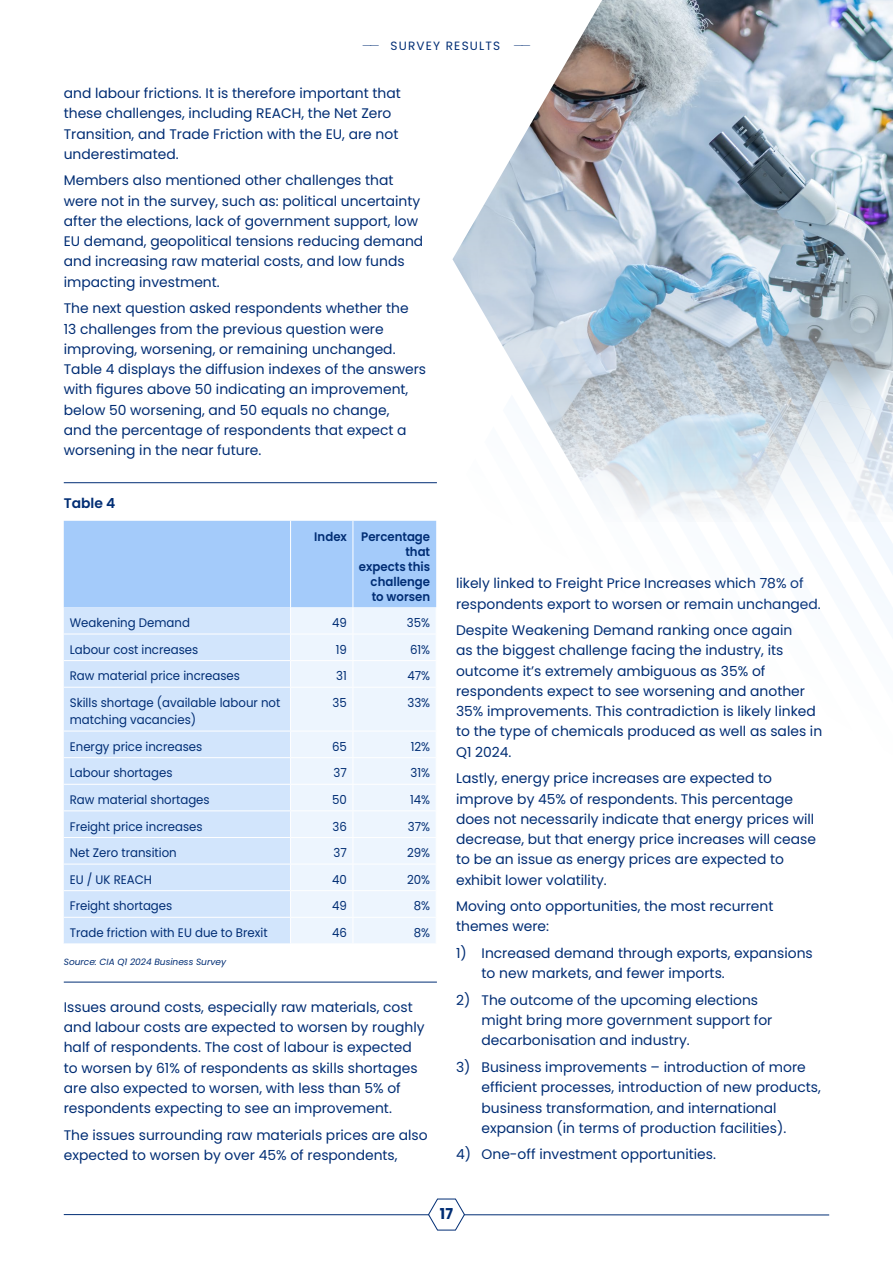
<style>
.page{position:relative;width:893px;height:1263px;background:#fff}
.page>*{position:absolute;margin:0;border:0;box-sizing:border-box;transform-origin:0 0}
.t1{font:700 15px "Poppins";color:#002d74;scale:.95 1}
.t2{font:13.8px/20.2px "Poppins";color:#002d74}
.t3{font:600 13.8px "Poppins";color:#002d74}
.t4{font:12.3px/17.2px "Poppins";color:#002d74;scale:.95 1}
.t5{font:600 12.3px/15px "Poppins";color:#002d74;text-align:right;scale:.95 1}
.t6{font:12px "Poppins";letter-spacing:.1em;color:#002d74}
.t7{font:italic 9px "Poppins";color:#002d74}
.s1{font-weight:200}
</style>
<div class="page">
<img style="left:452px;top:0;width:441px;height:378px">
<hr style="left:64px;top:482px;width:373px;height:1px;background:#002d74">
<hr style="left:64px;top:982px;width:373px;height:1px;background:#002d74">
<div style="left:64px;top:688px;width:226px;height:255px;background:#d2e5fc"></div>
<div style="left:291px;top:688px;width:145px;height:255px;background:#edf5fe"></div>
<svg style="left:64px;top:521px;width:373px;height:166px;background:#bed9fb"></svg>
<hr style="left:353px;top:688px;width:1px;height:43px;background:#fff">
<svg style="left:353px;top:732px;width:1px;height:211px"></svg>
<hr style="left:64px;top:731px;width:227px;height:1px;background:#fff">
<hr style="left:291px;top:731px;width:62px;height:1px;background:#fff">
<hr style="left:353px;top:731px;width:84px;height:1px;background:#fff">
<hr style="left:64px;top:757px;width:227px;height:1px;background:#fff">
<hr style="left:291px;top:757px;width:62px;height:1px;background:#fff">
<hr style="left:353px;top:757px;width:84px;height:1px;background:#fff">
<hr style="left:64px;top:784px;width:227px;height:1px;background:#fff">
<hr style="left:291px;top:784px;width:62px;height:1px;background:#fff">
<hr style="left:353px;top:784px;width:84px;height:1px;background:#fff">
<hr style="left:64px;top:810px;width:227px;height:1px;background:#fff">
<hr style="left:291px;top:810px;width:62px;height:1px;background:#fff">
<hr style="left:353px;top:810px;width:84px;height:1px;background:#fff">
<hr style="left:64px;top:837px;width:227px;height:1px;background:#fff">
<hr style="left:291px;top:837px;width:62px;height:1px;background:#fff">
<hr style="left:353px;top:837px;width:84px;height:1px;background:#fff">
<hr style="left:64px;top:864px;width:227px;height:1px;background:#fff">
<hr style="left:291px;top:864px;width:62px;height:1px;background:#fff">
<hr style="left:353px;top:864px;width:84px;height:1px;background:#fff">
<hr style="left:64px;top:890px;width:227px;height:1px;background:#fff">
<hr style="left:291px;top:890px;width:62px;height:1px;background:#fff">
<hr style="left:353px;top:890px;width:84px;height:1px;background:#fff">
<hr style="left:64px;top:917px;width:227px;height:1px;background:#fff">
<hr style="left:291px;top:917px;width:62px;height:1px;background:#fff">
<hr style="left:353px;top:917px;width:84px;height:1px;background:#fff">
<hr style="left:353px;top:521px;width:1px;height:86px;background:#fff">
<hr style="left:64px;top:1214px;width:765px;height:1px;background:#002d74">
<svg style="left:428px;top:1198px;width:37px;height:32px"></svg>
<svg style="left:392px;top:586px;width:19px;height:278px;background:#e7f2fd"></svg>
<svg style="left:411px;top:554px;width:18px;height:310px;background:#e0eefd"></svg>
<svg style="left:429px;top:522px;width:8px;height:342px;fill:#edf5fe"></svg>
<svg style="left:539px;top:339px;width:33px;height:127px"></svg>
<svg style="left:572px;top:339px;width:37px;height:166px"></svg>
<svg style="left:609px;top:339px;width:36px;height:179px;background:#cdd5dc"></svg>
<svg style="left:645px;top:339px;width:37px;height:179px;background:#cbd8e1"></svg>
<svg style="left:682px;top:339px;width:37px;height:183px;background:#cddbe4"></svg>
<svg style="left:719px;top:339px;width:37px;height:183px;background:#cad8e2"></svg>
<svg style="left:756px;top:339px;width:37px;height:189px"></svg>
<svg style="left:793px;top:339px;width:100px;height:241px"></svg>
<p class="t6" style="left:362px;top:39px;width:170px"><span class="s1">——</span> SURVEY RESULTS <span class="s1">——</span></p>
<p class="t2" style="left:64px;top:83px;width:339px">and labour frictions. It is therefore important that these challenges, including REACH, the Net Zero Transition, and Trade Friction with the EU, are not underestimated.</p>
<p class="t2" style="left:64px;top:171px;width:361px">Members also mentioned other challenges that were not in the survey, such as: political uncertainty after the elections, lack of government support, low EU demand, geopolitical tensions reducing demand and increasing raw material costs, and low funds impacting investment.</p>
<p class="t2" style="left:64px;top:298px;width:364px">The next question asked respondents whether the<br>13 challenges from the previous question were improving, worsening, or remaining unchanged.<br>Table 4 displays the diffusion indexes of the answers with figures above 50 indicating an improvement, below 50 worsening, and 50 equals no change,<br>and the percentage of respondents that expect a worsening in the near future.</p>
<p class="t3" style="left:64px;top:495px;width:53px">Table 4</p>
<p class="t5" style="left:314px;top:529px;width:123px">Index Percentage that<br>expects this challenge<br>to worsen</p>
<p class="t4" style="left:70px;top:614px;width:128px">Weakening Demand</p>
<p class="t4" style="left:332px;top:614px;width:17px">49</p>
<p class="t4" style="left:407px;top:614px;width:26px">35%</p>
<p class="t4" style="left:70px;top:641px;width:137px">Labour cost increases</p>
<p class="t4" style="left:336px;top:641px;width:13px">19</p>
<p class="t4" style="left:410px;top:641px;width:23px">61%</p>
<p class="t4" style="left:70px;top:667px;width:181px">Raw material price increases</p>
<p class="t4" style="left:336px;top:667px;width:13px">31</p>
<p class="t4" style="left:407px;top:667px;width:25px">47%</p>
<p class="t4" style="left:70px;top:694px;width:223px">Skills shortage (available labour not matching vacancies)</p>
<p class="t4" style="left:333px;top:694px;width:17px">35</p>
<p class="t4" style="left:407px;top:694px;width:25px">33%</p>
<p class="t4" style="left:70px;top:738px;width:141px">Energy price increases</p>
<p class="t4" style="left:332px;top:738px;width:17px">65</p>
<p class="t4" style="left:411px;top:738px;width:22px">12%</p>
<p class="t4" style="left:70px;top:764px;width:110px">Labour shortages</p>
<p class="t4" style="left:334px;top:764px;width:16px">37</p>
<p class="t4" style="left:411px;top:764px;width:22px">31%</p>
<p class="t4" style="left:70px;top:791px;width:149px">Raw material shortages</p>
<p class="t4" style="left:332px;top:791px;width:17px">50</p>
<p class="t4" style="left:410px;top:791px;width:23px">14%</p>
<p class="t4" style="left:70px;top:818px;width:141px">Freight price increases</p>
<p class="t4" style="left:333px;top:818px;width:17px">36</p>
<p class="t4" style="left:408px;top:818px;width:25px">37%</p>
<p class="t4" style="left:70px;top:844px;width:114px">Net Zero transition</p>
<p class="t4" style="left:334px;top:844px;width:16px">37</p>
<p class="t4" style="left:407px;top:844px;width:26px">29%</p>
<p class="t4" style="left:70px;top:871px;width:88px">EU / UK REACH</p>
<p class="t4" style="left:332px;top:871px;width:17px">40</p>
<p class="t4" style="left:407px;top:871px;width:26px">20%</p>
<p class="t4" style="left:70px;top:897px;width:109px">Freight shortages</p>
<p class="t4" style="left:332px;top:897px;width:17px">49</p>
<p class="t4" style="left:414px;top:897px;width:19px">8%</p>
<p class="t4" style="left:70px;top:924px;width:210px">Trade friction with EU due to Brexit</p>
<p class="t4" style="left:332px;top:924px;width:17px">46</p>
<p class="t4" style="left:414px;top:924px;width:19px">8%</p>
<p class="t7" style="left:64px;top:956px;width:164px">Source: CIA Q1 2024 Business Survey</p>
<p class="t2" style="left:64px;top:997px;width:362px">Issues around costs, especially raw materials, cost and labour costs are expected to worsen by roughly half of respondents. The cost of labour is expected to worsen by 61% of respondents as skills shortages are also expected to worsen, with less than 5% of respondents expecting to see an improvement.</p>
<p class="t2" style="left:64px;top:1125px;width:365px">The issues surrounding raw materials prices are also expected to worsen by over 45% of respondents,</p>
<p class="t2" style="left:456px;top:573px;width:366px">likely linked to Freight Price Increases which 78% of respondents export to worsen or remain unchanged.</p>
<p class="t2" style="left:456px;top:620px;width:368px">Despite Weakening Demand ranking once again<br>as the biggest challenge facing the industry, its outcome it’s extremely ambiguous as 35% of respondents expect to see worsening and another 35% improvements. This contradiction is likely linked to the type of chemicals produced as well as sales in Q1 2024.</p>
<p class="t2" style="left:456px;top:768px;width:362px">Lastly, energy price increases are expected to improve by 45% of respondents. This percentage does not necessarily indicate that energy prices will decrease, but that energy price increases will cease to be an issue as energy prices are expected to exhibit lower volatility.</p>
<p class="t2" style="left:456px;top:896px;width:319px">Moving onto opportunities, the most recurrent themes were:</p>
<p class="t2" style="left:482px;top:943px;width:333px;text-indent:-26px">1) Increased demand through exports, expansions to new markets, and fewer imports.</p>
<p class="t2" style="left:482px;top:990px;width:292px;text-indent:-26px">2) The outcome of the upcoming elections might bring more government support for decarbonisation and industry.</p>
<p class="t2" style="left:482px;top:1057px;width:341px;text-indent:-26px">3) Business improvements – introduction of more efficient processes, introduction of new products, business transformation, and international expansion (in terms of production facilities).</p>
<p class="t2" style="left:456px;top:1144px;width:261px">4) One-off investment opportunities.</p>
<p class="t1" style="left:440px;top:1205px;width:15px">17</p>
</div>
